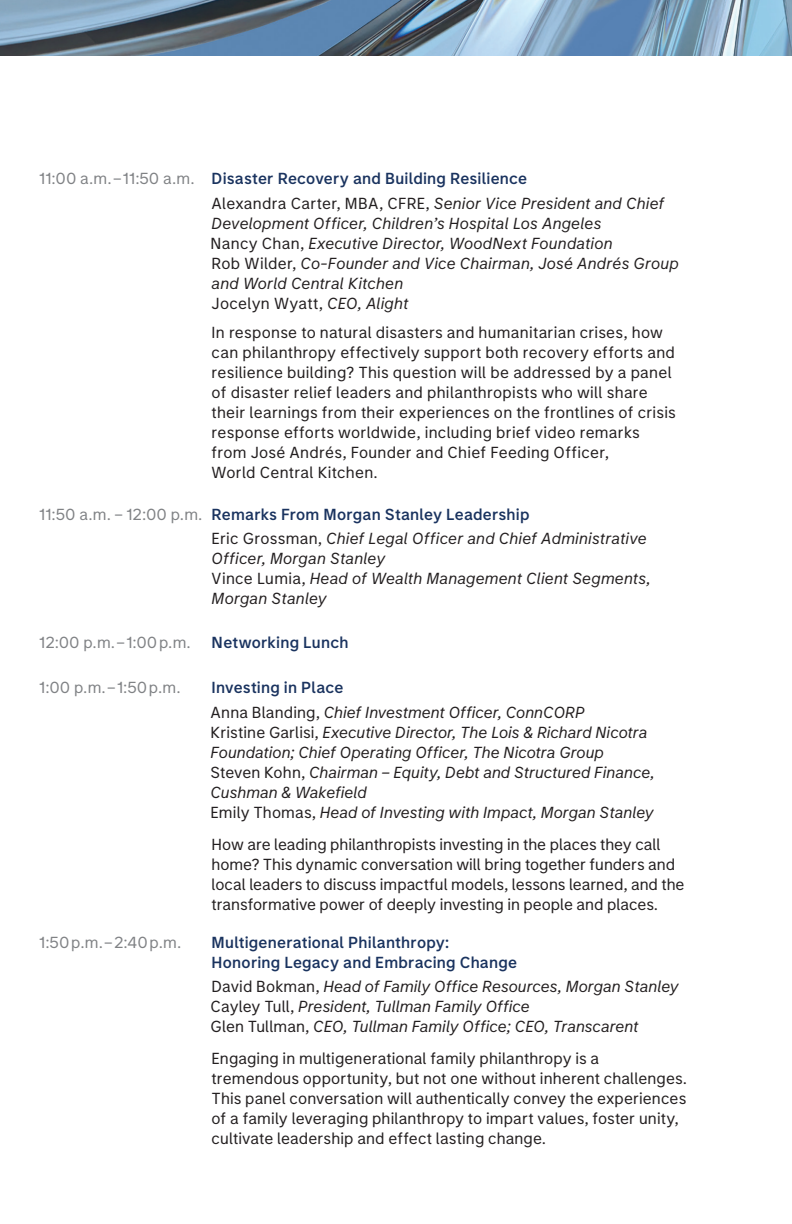
<style>
.page{position:relative;width:792px;height:1224px;background:#fff}
.page>*{position:absolute;margin:0;border:0;box-sizing:border-box;transform-origin:0 0}
.t1{font:16px/20px "Morgan Stanley Sans CC";letter-spacing:.01em;color:#231f20}
.t2{font:italic 16px/20px "Morgan Stanley Sans CC";letter-spacing:.005em;color:#231f20}
.t3{font:500 16px/24.6px "Morgan Stanley Sans CC";letter-spacing:.015em;color:#1a335f}
.t4{font:16px "Morgan Stanley Sans CC";letter-spacing:.04em;color:#808285}
.s1{font-weight:400;color:#808285}
.s2{font-weight:400;color:#231f20}
.s3{font-weight:400;font-style:italic;color:#231f20}
.s4{font-style:normal}
.s5{font-style:normal;color:#808285}
.s6{font-weight:500;font-style:normal;color:#1a335f}
</style>
<div class="page">
<img style="left:0;top:0;width:792px;height:56px">
<p class="t3" style="left:212px;top:165px;width:454px;text-indent:-172px"><span class="s1">11:00 a.m.–11:50 a.m.</span> Disaster Recovery and Building Resilience<br><span class="s2">Alexandra Carter, MBA, CFRE,</span> <span class="s3">Senior Vice President and Chief</span></p>
<p class="t2" style="left:211px;top:212px;width:470px">Development Officer, Children’s Hospital Los Angeles<br><span class="s4">Nancy Chan,</span> Executive Director, WoodNext Foundation<br><span class="s4">Rob Wilder,</span> Co-Founder and Vice Chairman, José Andrés Group and World Central Kitchen<br><span class="s4">Jocelyn Wyatt,</span> CEO, Alight</p>
<p class="t1" style="left:212px;top:321px;width:466px">In response to natural disasters and humanitarian crises, how can philanthropy effectively support both recovery efforts and resilience building? This question will be addressed by a panel of disaster relief leaders and philanthropists who will share their learnings from their experiences on the frontlines of crisis response efforts worldwide, including brief video remarks from José Andrés, Founder and Chief Feeding Officer,<br>World Central Kitchen.</p>
<p class="t2" style="left:212px;top:501px;width:437px;line-height:24.6px;text-indent:-172px"><span class="s5">11:50 a.m. – 12:00 p.m.</span> <span class="s6">Remarks From Morgan Stanley Leadership<br></span><span class="s4">Eric Grossman,</span> Chief Legal Officer and Chief Administrative</p>
<p class="t2" style="left:212px;top:548px;width:441px">Officer, Morgan Stanley<br><span class="s4">Vince Lumia,</span> Head of Wealth Management Client Segments,<br>Morgan Stanley</p>
<p class="t4" style="left:40px;top:633px;width:152px">12:00 p.m.–1:00p.m.</p>
<p class="t3" style="left:212px;top:630px;width:138px">Networking Lunch</p>
<p class="t4" style="left:40px;top:677px;width:142px">1:00 p.m.–1:50p.m.</p>
<p class="t2" style="left:211px;top:675px;width:376px;line-height:24.6px"><span class="s6">Investing in Place<br></span><span class="s4">Anna Blanding,</span> Chief Investment Officer, ConnCORP</p>
<p class="t2" style="left:211px;top:722px;width:446px"><span class="s4">Kristine Garlisi,</span> Executive Director, The Lois &amp; Richard Nicotra Foundation; Chief Operating Officer, The Nicotra Group <span class="s4">Steven Kohn,</span> Chairman – Equity, Debt and Structured Finance, Cushman &amp; Wakefield<br><span class="s4">Emily Thomas,</span> Head of Investing with Impact, Morgan Stanley</p>
<p class="t1" style="left:212px;top:834px;width:474px">How are leading philanthropists investing in the places they call home? This dynamic conversation will bring together funders and local leaders to discuss impactful models, lessons learned, and the transformative power of deeply investing in people and places.</p>
<p class="t4" style="left:40px;top:932px;width:143px">1:50p.m.–2:40p.m.</p>
<p class="t3" style="left:212px;top:931px;width:307px;line-height:20px">Multigenerational Philanthropy:<br>Honoring Legacy and Embracing Change</p>
<p class="t2" style="left:211px;top:976px;width:470px"><span class="s4">David Bokman,</span> Head of Family Office Resources, Morgan Stanley<br><span class="s4">Cayley Tull,</span> President, Tullman Family Office<br><span class="s4">Glen Tullman,</span> CEO, Tullman Family Office; CEO, Transcarent</p>
<p class="t1" style="left:212px;top:1048px;width:477px">Engaging in multigenerational family philanthropy is a tremendous opportunity, but not one without inherent challenges.<br>This panel conversation will authentically convey the experiences of a family leveraging philanthropy to impart values, foster unity, cultivate leadership and effect lasting change.</p>
</div>
